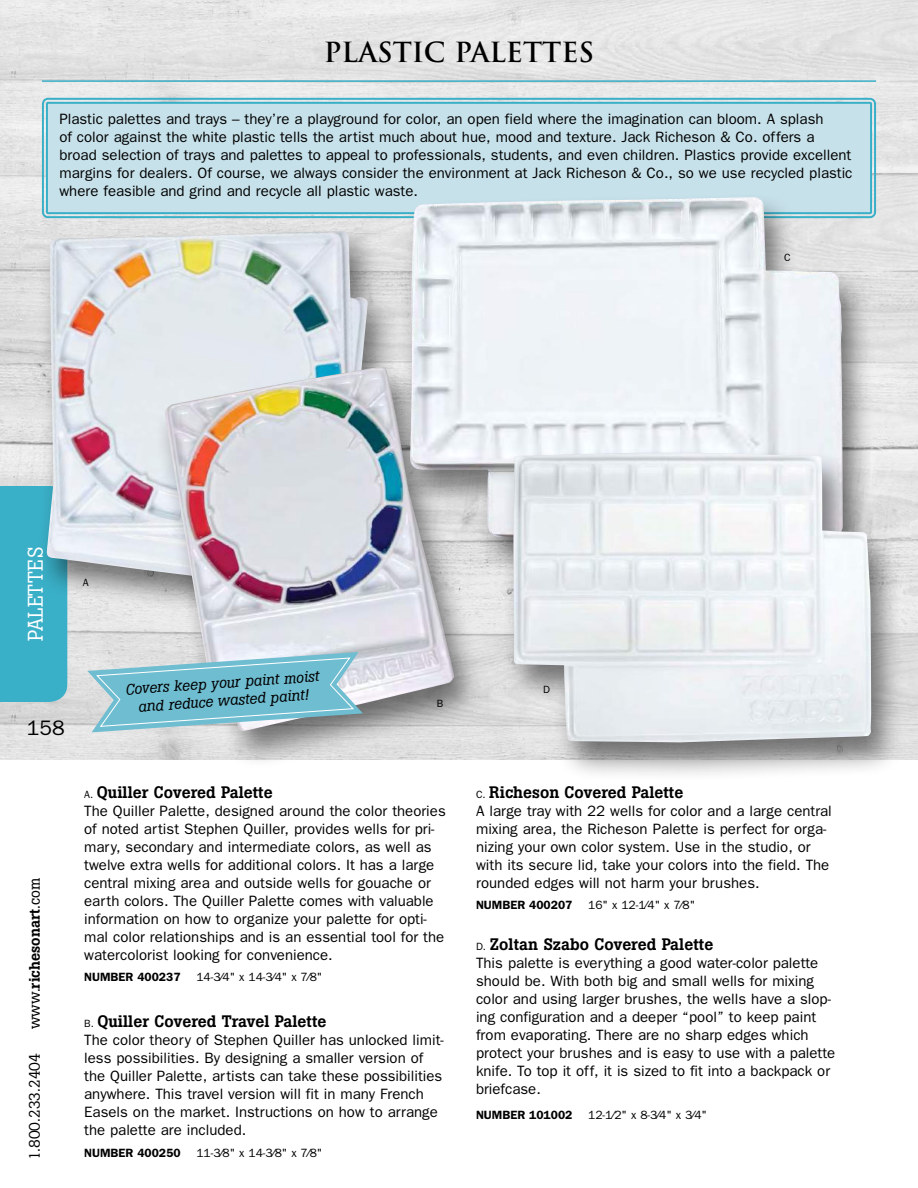
<style>
.page{position:relative;width:918px;height:1188px;background:#fff}
.page>*{position:absolute;margin:0;border:0;box-sizing:border-box;transform-origin:0 0}
.t1{font:700 27px "Trajan";color:#000}
.t2{font:21px "Boton";letter-spacing:.02em;color:#fff}
.t3{font:21px "Franklin Gothic";color:#000}
.t4{font:500 16.5px "Boton";color:#000}
.t5{font:15px/18px "Franklin Gothic";color:#000}
.t6{font:italic 15px/18px "Boton";color:#000;text-align:center}
.t7{font:500 15px "Boton";color:#000}
.t8{font:15px "Boton";color:#000}
.t9{font:12px "Franklin Gothic";color:#000}
.t10{font:600 12px "Franklin Gothic";color:#000}
.t11{font:10.5px "Franklin Gothic";color:#000}
.s1{font-weight:400}
.s2{font-family:"Franklin Gothic";font-weight:400;font-size:10.5px}
</style>
<div class="page">
<img style="left:0;top:0;width:918px;height:760px">
<div style="left:47px;top:103px;width:824px;height:110px;background:#c7e1ea"></div>
<div style="left:42px;top:98px;width:834px;height:120px;border:2px solid #3ab0c8;border-radius:5px"></div>
<div style="left:46px;top:102px;width:826px;height:112px;border:2px solid #3ab0c8"></div>
<div style="left:0;top:486px;width:67px;height:216px;background:#3ab0c8"></div>
<div style="left:35px;top:226px;width:365px;height:406px;background:#000;opacity:.5"></div>
<img style="left:46px;top:231px;width:322px;height:362px">
<hr style="left:42px;top:80px;width:834px;height:2px;background:#3ab0c8">
<div style="left:153px;top:363px;width:333px;height:407px;background:#000;opacity:.5"></div>
<img style="left:165px;top:367px;width:289px;height:365px">
<div style="left:398px;top:192px;width:478px;height:387px;background:#000;opacity:.5"></div>
<img style="left:410px;top:197px;width:433px;height:342px">
<div style="left:501px;top:447px;width:403px;height:336px;background:#000;opacity:.5"></div>
<img style="left:513px;top:453px;width:358px;height:289px">
<svg style="left:87px;top:652px;width:276px;height:80px;background:#90c4d1"></svg>
<h1 class="t1" style="left:324px;top:35px;width:272px">PLASTIC PALETTES</h1>
<p class="t5" style="left:59px;top:110px;width:795px">Plastic palettes and trays – they’re a playground for color, an open field where the imagination can bloom. A splash<br>of color against the white plastic tells the artist much about hue, mood and texture. Jack Richeson &amp; Co. offers a broad selection of trays and palettes to appeal to professionals, students, and even children. Plastics provide excellent margins for dealers. Of course, we always consider the environment at Jack Richeson &amp; Co., so we use recycled plastic where feasible and grind and recycle all plastic waste.</p>
<p class="t11" style="left:784px;top:251px;width:8px">C</p>
<h2 class="t2" style="left:23px;top:641px;width:95px;rotate:-90deg">PALETTES</h2>
<p class="t11" style="left:83px;top:576px;width:7px">A</p>
<h2 class="t3" style="left:27px;top:716px;width:39px">158</h2>
<p class="t6" style="left:125px;top:681px;width:195px;rotate:-4deg">Covers keep your paint moist and reduce wasted paint!</p>
<p class="t11" style="left:437px;top:697px;width:8px">B</p>
<p class="t7" style="left:26px;top:1029px;width:152px;rotate:-90deg"><span class="s1">www.</span>richesonart<span class="s1">.com</span></p>
<p class="t8" style="left:26px;top:1160px;width:108px;rotate:-90deg">1.800.233.2404</p>
<p class="t4" style="left:84px;top:782px;width:190px"><span class="s2">A.</span> Quiller Covered Palette</p>
<p class="t5" style="left:84px;top:802px;width:363px">The Quiller Palette, designed around the color theories of noted artist Stephen Quiller, provides wells for pri&shy;mary, secondary and intermediate colors, as well as twelve extra wells for additional colors. It has a large central mixing area and outside wells for gouache or earth colors. The Quiller Palette comes with valuable information on how to organize your palette for opti&shy;mal color relationships and is an essential tool for the watercolorist looking for convenience.</p>
<p class="t10" style="left:84px;top:970px;width:98px">NUMBER 400237</p>
<p class="t9" style="left:196px;top:970px;width:128px">14-3⁄4" x 14-3⁄4" x 7⁄8"</p>
<p class="t4" style="left:84px;top:1012px;width:244px"><span class="s2">B.</span> Quiller Covered Travel Palette</p>
<p class="t5" style="left:84px;top:1031px;width:361px">The color theory of Stephen Quiller has unlocked limit&shy;less possibilities. By designing a smaller version of the Quiller Palette, artists can take these possibilities anywhere. This travel version will fit in many French Easels on the market. Instructions on how to arrange the palette are included.</p>
<p class="t10" style="left:84px;top:1145px;width:98px">NUMBER 400250</p>
<p class="t9" style="left:196px;top:1146px;width:128px">11-3⁄8" x 14-3⁄8" x 7⁄8"</p>
<p class="t11" style="left:543px;top:684px;width:8px">D</p>
<p class="t4" style="left:476px;top:782px;width:209px"><span class="s2">C.</span> Richeson Covered Palette</p>
<p class="t5" style="left:476px;top:802px;width:357px">A large tray with 22 wells for color and a large central mixing area, the Richeson Palette is perfect for orga&shy;nizing your own color system. Use in the studio, or with its secure lid, take your colors into the field. The rounded edges will not harm your brushes.</p>
<p class="t10" style="left:476px;top:898px;width:98px">NUMBER 400207</p>
<p class="t9" style="left:588px;top:898px;width:109px">16" x 12-1⁄4" x 7⁄8"</p>
<p class="t4" style="left:476px;top:935px;width:239px"><span class="s2">D.</span> Zoltan Szabo Covered Palette</p>
<p class="t5" style="left:476px;top:954px;width:361px">This palette is everything a good water-color palette should be. With both big and small wells for mixing color and using larger brushes, the wells have a slop&shy;ing configuration and a deeper “pool” to keep paint from evaporating. There are no sharp edges which protect your brushes and is easy to use with a palette knife. To top it off, it is sized to fit into a backpack or briefcase.</p>
<p class="t10" style="left:476px;top:1108px;width:98px">NUMBER 101002</p>
<p class="t9" style="left:588px;top:1108px;width:120px">12-1⁄2" x 8-3⁄4" x 3⁄4"</p>
</div>
